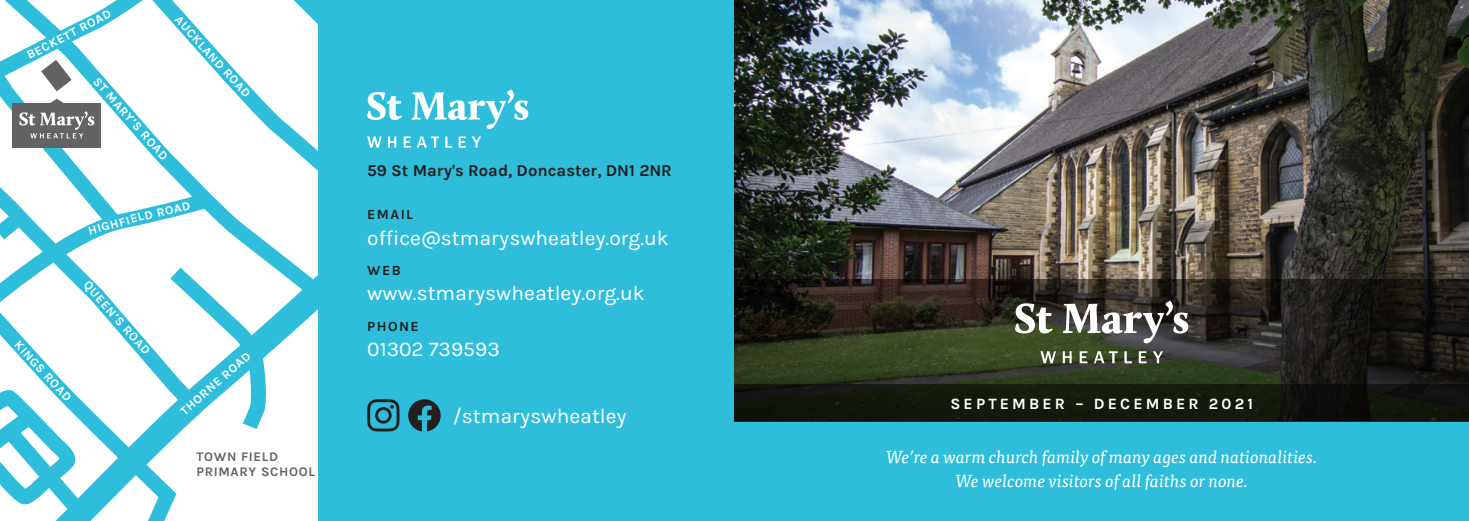
<style>
.page{position:relative;width:1469px;height:521px;background:#fff}
.page>*{position:absolute;margin:0;border:0;box-sizing:border-box;transform-origin:0 0}
.t1{font:21px "Karla";color:#fff}
.t2{font:italic 17.5px/24.5px "Tisa Pro";color:#fff;text-align:center}
.t3{font:700 16.62px "Karla";color:#231f20}
.t4{font:700 15.75px "Karla";letter-spacing:.2em;color:#fff}
.t5{font:700 14px "Karla";letter-spacing:.1em;color:#231f20}
.t6{font:700 13.12px/15.8px "Karla";letter-spacing:.05em;color:#636366}
.t7{font:700 12.25px "Karla";color:#fff}
</style>
<div class="page">
<div style="left:0;top:0;width:734px;height:521px;background:#2ebedc"></div>
<img style="left:734px;top:0;width:734px;height:279px">
<div style="left:734px;top:422px;width:734px;height:99px;background:#2ebedc"></div>
<svg style="left:734px;top:279px;width:734px;height:106px;background:#282a1d"></svg>
<div style="left:734px;top:385px;width:734px;height:37px;background:linear-gradient(to right,#121a0b,#11140c)"></div>
<svg style="left:1015px;top:303px;width:37px;height:30px"></svg>
<svg style="left:1063px;top:301px;width:125px;height:42px"></svg>
<svg style="left:1040px;top:351px;width:15px;height:12px"></svg>
<svg style="left:1062px;top:351px;width:9px;height:12px"></svg>
<svg style="left:1079px;top:351px;width:8px;height:12px"></svg>
<svg style="left:1093px;top:351px;width:24px;height:12px"></svg>
<svg style="left:1124px;top:351px;width:7px;height:12px"></svg>
<svg style="left:1138px;top:351px;width:8px;height:12px"></svg>
<svg style="left:1152px;top:351px;width:10px;height:12px"></svg>
<svg style="left:367px;top:92px;width:35px;height:28px"></svg>
<svg style="left:412px;top:89px;width:116px;height:40px"></svg>
<svg style="left:367px;top:136px;width:14px;height:12px"></svg>
<svg style="left:388px;top:136px;width:8px;height:12px"></svg>
<svg style="left:404px;top:136px;width:7px;height:12px"></svg>
<svg style="left:417px;top:136px;width:22px;height:12px"></svg>
<svg style="left:445px;top:136px;width:7px;height:12px"></svg>
<svg style="left:458px;top:136px;width:23px;height:12px"></svg>
<svg style="left:0;top:0;width:317px;height:521px"></svg>
<svg style="left:367px;top:399px;width:32px;height:32px"></svg>
<svg style="left:408px;top:399px;width:32px;height:32px"></svg>
<p class="t7" style="left:77px;top:22px;width:36px;rotate:-28deg">ROAD</p>
<p class="t7" style="left:182px;top:13px;width:60px;rotate:48deg">AUCKLAN</p>
<p class="t7" style="left:222px;top:56px;width:48px;rotate:47deg">D ROAD</p>
<p class="t7" style="left:24px;top:49px;width:56px;rotate:-27deg">BECKETT</p>
<p class="t7" style="left:101px;top:74px;width:60px;rotate:49deg">ST MARY’</p>
<p class="t7" style="left:140px;top:119px;width:48px;rotate:48deg">S ROAD</p>
<p class="t7" style="left:143px;top:209px;width:48px;rotate:-13deg">D ROAD</p>
<p class="t7" style="left:87px;top:224px;width:59px;rotate:-15deg">HIGHFIEL</p>
<p class="t7" style="left:22px;top:338px;width:79px;rotate:47deg">KINGS ROAD</p>
<p class="t7" style="left:92px;top:278px;width:56px;rotate:49deg">QUEEN’S</p>
<p class="t7" style="left:131px;top:322px;width:36px;rotate:48deg">ROAD</p>
<p class="t7" style="left:219px;top:371px;width:36px;rotate:-42deg">ROAD</p>
<p class="t7" style="left:177px;top:407px;width:52px;rotate:-41deg">THORNE</p>
<p class="t6" style="left:196px;top:448px;width:120px">TOWN FIELD<br>PRIMARY SCHOOL</p>
<p class="t3" style="left:367px;top:160px;width:306px">59 St Mary's Road, Doncaster, DN1 2NR</p>
<p class="t5" style="left:367px;top:207px;width:47px">EMAIL</p>
<p class="t1" style="left:367px;top:226px;width:303px">office@stmaryswheatley.org.uk</p>
<p class="t5" style="left:367px;top:262px;width:35px">WEB</p>
<p class="t1" style="left:367px;top:282px;width:279px">www.stmaryswheatley.org.uk</p>
<p class="t5" style="left:367px;top:318px;width:53px">PHONE</p>
<p class="t1" style="left:367px;top:338px;width:134px">01302 739593</p>
<p class="t1" style="left:453px;top:404px;width:175px">/stmaryswheatley</p>
<p class="t4" style="left:950px;top:395px;width:304px">SEPTEMBER – DECEMBER 2021</p>
<p class="t2" style="left:886px;top:443px;width:433px">We’re a warm church family of many ages and nationalities.<br>We welcome visitors of all faiths or none.</p>
</div>
